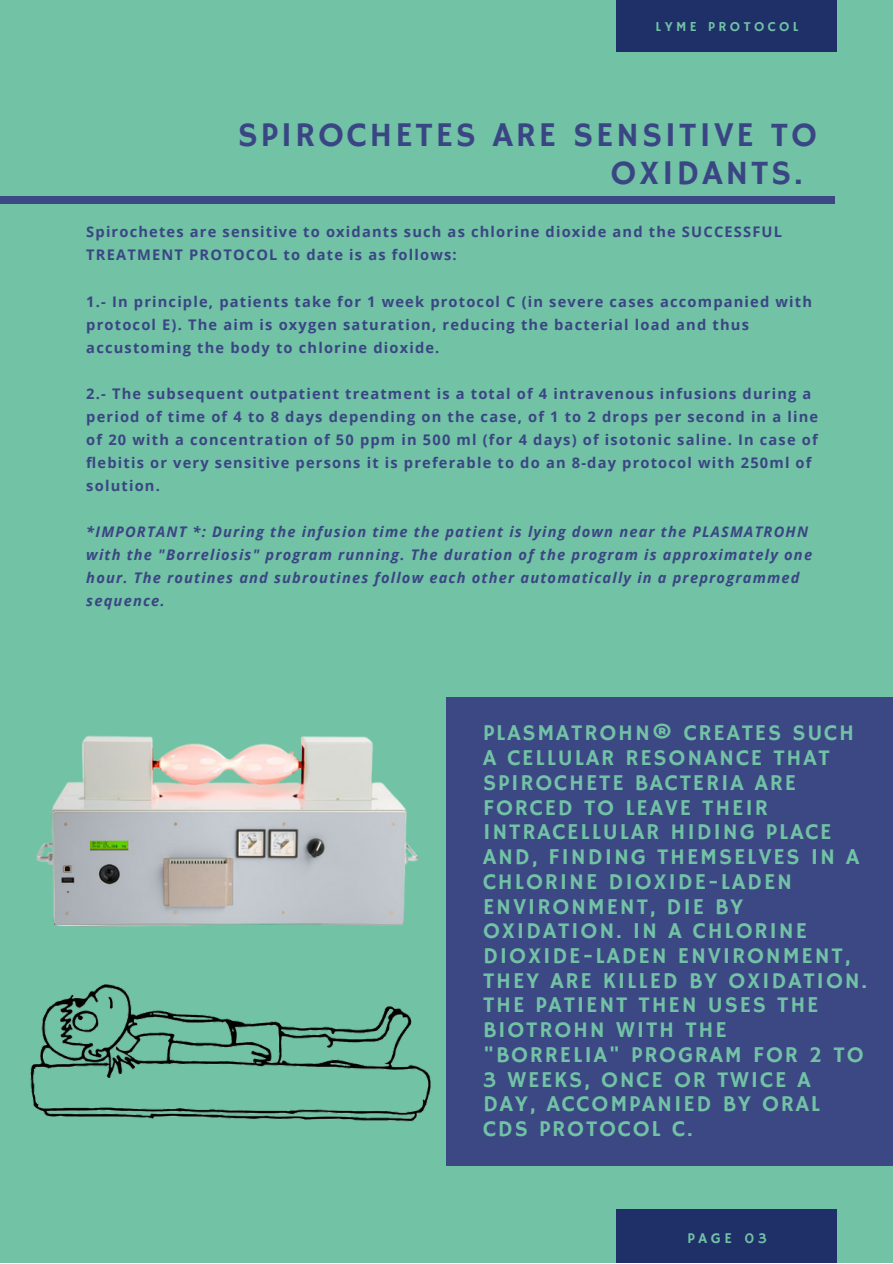
<style>
.page{position:relative;width:893px;height:1264px;background:#fff}
.page>*{position:absolute;margin:0;border:0;box-sizing:border-box;transform-origin:0 0}
.t1{font:34.65px/38.2px "Hammersmith One";letter-spacing:.08em;color:#3a4683}
.t2{font:22.65px/24.8px "Hammersmith One";letter-spacing:.08em;color:#72c2a6}
.t3{font:14.85px "Hammersmith One";letter-spacing:.25em;color:#72c2a6}
.t4{font:700 14.7px/23.1px "Open Sans";letter-spacing:.08em;color:#3a4683}
.t5{font:italic 700 14.7px/23.1px "Open Sans";letter-spacing:.08em;color:#3a4683}
.t6{font:13.8px "Hammersmith One";letter-spacing:.25em;color:#72c2a6}
</style>
<div class="page">
<div style="left:0;top:0;width:892px;height:1262px;background:#72c2a6"></div>
<div style="left:0;top:197px;width:835px;height:6px;background:#3c4884"></div>
<div style="left:446px;top:697px;width:446px;height:469px;background:#3c4884"></div>
<div style="left:616px;top:0;width:221px;height:52px;background:#1f3069"></div>
<div style="left:616px;top:1209px;width:221px;height:53px;background:#1f3069"></div>
<img style="left:36px;top:735px;width:383px;height:153px">
<img style="left:30px;top:888px;width:401px;height:234px">
<p class="t6" style="left:655px;top:18px;width:145px">LYME PROTOCOL</p>
<p class="t1" style="left:610px;top:117px;width:208px;text-indent:-373px">SPIROCHETES ARE SENSITIVE TO<br>OXIDANTS.</p>
<p class="t4" style="left:86px;top:220px;width:697px">Spirochetes are sensitive to oxidants such as chlorine dioxide and the SUCCESSFUL<br>TREATMENT PROTOCOL to date is as follows:</p>
<p class="t4" style="left:86px;top:289px;width:727px">1.- In principle, patients take for 1 week protocol C (in severe cases accompanied with protocol E). The aim is oxygen saturation, reducing the bacterial load and thus accustoming the body to chlorine dioxide.</p>
<p class="t4" style="left:86px;top:381px;width:733px">2.- The subsequent outpatient treatment is a total of 4 intravenous infusions during a period of time of 4 to 8 days depending on the case, of 1 to 2 drops per second in a line of 20 with a concentration of 50 ppm in 500 ml (for 4 days) of isotonic saline. In case of flebitis or very sensitive persons it is preferable to do an 8-day protocol with 250ml of solution.</p>
<p class="t5" style="left:86px;top:519px;width:727px">*IMPORTANT *: During the infusion time the patient is lying down near the PLASMATROHN with the "Borreliosis" program running. The duration of the program is approximately one hour. The routines and subroutines follow each other automatically in a preprogrammed sequence.</p>
<p class="t2" style="left:483px;top:721px;width:385px">PLASMATROHN® CREATES SUCH<br>A CELLULAR RESONANCE THAT<br>SPIROCHETE BACTERIA ARE<br>FORCED TO LEAVE THEIR<br>INTRACELLULAR HIDING PLACE<br>AND, FINDING THEMSELVES IN A<br>CHLORINE DIOXIDE-LADEN<br>ENVIRONMENT, DIE BY<br>OXIDATION. IN A CHLORINE<br>DIOXIDE-LADEN ENVIRONMENT,<br>THEY ARE KILLED BY OXIDATION.</p>
<p class="t2" style="left:483px;top:993px;width:382px">THE PATIENT THEN USES THE<br>BIOTROHN WITH THE "BORRELIA" PROGRAM FOR 2 TO<br>3 WEEKS, ONCE OR TWICE A<br>DAY, ACCOMPANIED BY ORAL<br>CDS PROTOCOL C.</p>
<p class="t3" style="left:687px;top:1229px;width:81px">PAGE 03</p>
</div>
